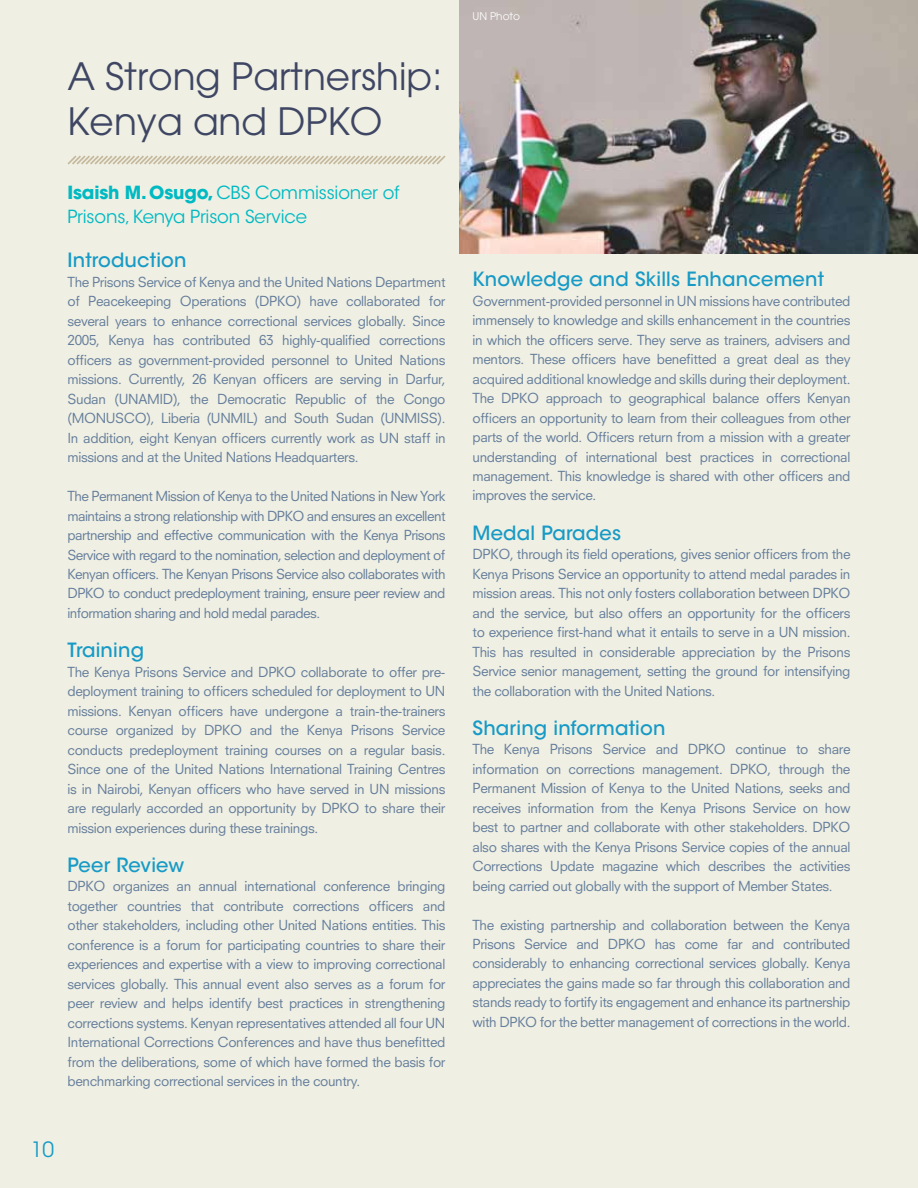
<style>
.page{position:relative;width:918px;height:1188px;background:#efefe3}
.page>*{position:absolute;margin:0;border:0;box-sizing:border-box;transform-origin:0 0}
.t1{font:37.5px/45px "Avant Garde";color:#3e4663}
.t2{font:21px "Avant Garde";color:#179ac6}
.t3{font:500 19.5px "ITC Avant Garde Std";letter-spacing:.01em;color:#179ac6}
.t4{font:18px/24px "ITC Avant Garde Std";letter-spacing:-.01em;color:#00bac3}
.t5{font:13.5px/19.5px "Neuzeit SLT Std";letter-spacing:-.025em;color:#647d9b;text-align:justify}
.t6{font:10.5px "Avant Garde";color:#fff}
.s1{font-weight:700}
</style>
<div class="page">
<svg style="left:67px;top:155px;width:379px;height:10px"></svg>
<img style="left:459px;top:0;width:459px;height:253px">
<h1 class="t1" style="left:68px;top:53px;width:376px">A Strong Partnership:<br>Kenya and DPKO</h1>
<h3 class="t4" style="left:68px;top:181px;width:333px"><span class="s1">Isaish M. Osugo,</span> CBS Commissioner of<br>Prisons, Kenya Prison Service</h3>
<h3 class="t3" style="left:68px;top:248px;width:121px">Introduction</h3>
<p class="t5" style="left:68px;top:272px;width:380px">The Prisons Service of Kenya and the United Nations Department of Peacekeeping Operations (DPKO) have collaborated for several years to enhance correctional services globally. Since 2005, Kenya has contributed 63 highly-qualified corrections officers as government-provided personnel to United Nations missions. Currently, 26 Kenyan officers are serving in Darfur, Sudan (UNAMID), the Democratic Republic of the Congo (MONUSCO), Liberia (UNMIL) and South Sudan (UNMISS).<br>In addition, eight Kenyan officers currently work as UN staff in missions and at the United Nations Headquarters.</p>
<p class="t5" style="left:68px;top:486px;width:380px">The Permanent Mission of Kenya to the United Nations in New York maintains a strong relationship with DPKO and ensures an excellent partnership and effective communication with the Kenya Prisons Service with regard to the nomination, selection and deployment of Kenyan officers. The Kenyan Prisons Service also collaborates with DPKO to conduct predeployment training, ensure peer review and information sharing and hold medal parades.</p>
<h3 class="t3" style="left:68px;top:638px;width:78px">Training</h3>
<p class="t5" style="left:68px;top:662px;width:380px">The Kenya Prisons Service and DPKO collaborate to offer pre&shy;deployment training to officers scheduled for deployment to UN missions. Kenyan officers have undergone a train-the-trainers course organized by DPKO and the Kenya Prisons Service conducts predeployment training courses on a regular basis.<br>Since one of the United Nations International Training Centres is in Nairobi, Kenyan officers who have served in UN missions are regularly accorded an opportunity by DPKO to share their mission experiences during these trainings.</p>
<h3 class="t3" style="left:68px;top:852px;width:118px">Peer Review</h3>
<p class="t5" style="left:68px;top:876px;width:380px">DPKO organizes an annual international conference bringing together countries that contribute corrections officers and other stakeholders, including other United Nations entities. This conference is a forum for participating countries to share their experiences and expertise with a view to improving correctional services globally. This annual event also serves as a forum for peer review and helps identify best practices in strengthening corrections systems. Kenyan representatives attended all four UN International Corrections Conferences and have thus benefitted from the deliberations, some of which have formed the basis for benchmarking correctional services in the country.</p>
<h2 class="t2" style="left:31px;top:1137px;width:25px">10</h2>
<p class="t6" style="left:472px;top:10px;width:49px">UN Photo</p>
<h3 class="t3" style="left:472px;top:267px;width:353px">Knowledge and Skills Enhancement</h3>
<p class="t5" style="left:472px;top:291px;width:380px">Government-provided personnel in UN missions have contributed immensely to knowledge and skills enhancement in the countries in which the officers serve. They serve as trainers, advisers and mentors. These officers have benefitted a great deal as they acquired additional knowledge and skills during their deployment.<br>The DPKO approach to geographical balance offers Kenyan officers an opportunity to learn from their colleagues from other parts of the world. Officers return from a mission with a greater understanding of international best practices in correctional management. This knowledge is shared with other officers and improves the service.</p>
<h3 class="t3" style="left:472px;top:520px;width:150px">Medal Parades</h3>
<p class="t5" style="left:472px;top:544px;width:380px">DPKO, through its field operations, gives senior officers from the Kenya Prisons Service an opportunity to attend medal parades in mission areas. This not only fosters collaboration between DPKO and the service, but also offers an opportunity for the officers to experience first-hand what it entails to serve in a UN mission.<br>This has resulted in considerable appreciation by the Prisons Service senior management, setting the ground for intensifying the collaboration with the United Nations.</p>
<h3 class="t3" style="left:472px;top:715px;width:195px">Sharing information</h3>
<p class="t5" style="left:472px;top:739px;width:380px">The Kenya Prisons Service and DPKO continue to share information on corrections management. DPKO, through the Permanent Mission of Kenya to the United Nations, seeks and receives information from the Kenya Prisons Service on how best to partner and collaborate with other stakeholders. DPKO also shares with the Kenya Prisons Service copies of the annual Corrections Update magazine which describes the activities being carried out globally with the support of Member States.</p>
<p class="t5" style="left:472px;top:915px;width:380px">The existing partnership and collaboration between the Kenya Prisons Service and DPKO has come far and contributed considerably to enhancing correctional services globally. Kenya appreciates the gains made so far through this collaboration and stands ready to fortify its engagement and enhance its partnership with DPKO for the better management of corrections in the world.</p>
</div>
